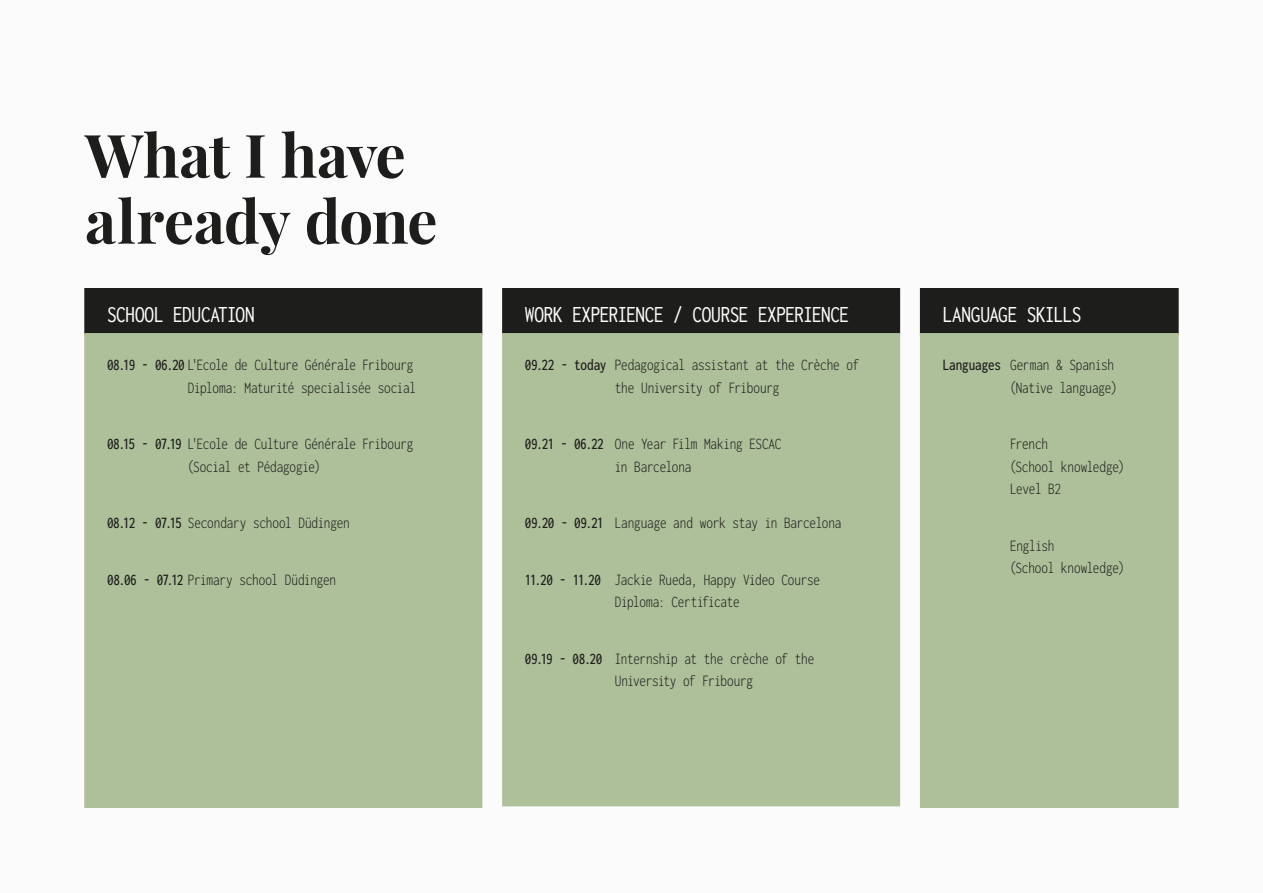
<style>
.page{position:relative;width:1263px;height:893px;background:#fbfbfb}
.page>*{position:absolute;margin:0;border:0;box-sizing:border-box;transform-origin:0 0}
.t1{font:700 60px/66px "Playfair Display";letter-spacing:-.01em;color:#1d1d1b}
.t2{font:condensed 24px "Inconsolata";letter-spacing:-.015em;color:#fff}
.t3{font:300 condensed 16.5px/22.5px "Inconsolata";letter-spacing:-.015em;color:#1d1d1b}
.s1{font-weight:500}
</style>
<div class="page">
<div style="left:85px;top:289px;width:397px;height:45px;background:#1d1d1b"></div>
<div style="left:84px;top:288px;width:398px;height:47px;border:2px solid #1d1d1b"></div>
<div style="left:503px;top:289px;width:396px;height:45px;background:#1d1d1b"></div>
<div style="left:502px;top:288px;width:398px;height:47px;border:2px solid #1d1d1b"></div>
<div style="left:921px;top:289px;width:257px;height:45px;background:#1d1d1b"></div>
<div style="left:920px;top:288px;width:259px;height:47px;border:2px solid #1d1d1b"></div>
<div style="left:85px;top:334px;width:397px;height:473px;background:#aec09a"></div>
<div style="left:84px;top:333px;width:398px;height:475px;border:2px solid #aec09a"></div>
<div style="left:503px;top:334px;width:396px;height:472px;background:#aec09a"></div>
<div style="left:502px;top:333px;width:398px;height:473px;border:2px solid #aec09a"></div>
<div style="left:921px;top:334px;width:257px;height:473px;background:#aec09a"></div>
<div style="left:920px;top:333px;width:259px;height:475px;border:2px solid #aec09a"></div>
<h1 class="t1" style="left:85px;top:122px;width:354px">What I have already done</h1>
<h2 class="t2" style="left:107px;top:298px;width:149px">SCHOOL EDUCATION</h2>
<h2 class="t2" style="left:525px;top:298px;width:326px">WORK EXPERIENCE / COURSE EXPERIENCE</h2>
<h2 class="t2" style="left:943px;top:298px;width:140px">LANGUAGE SKILLS</h2>
<p class="t3" style="left:107px;top:354px;width:310px;text-align:right"><span class="s1">08.19 - 06.20</span> L'Ecole de Culture Générale Fribourg<br>Diploma: Maturité specialisée social</p>
<p class="t3" style="left:615px;top:354px;width:246px;text-indent:-90px"><span class="s1">09.22 - today</span> Pedagogical assistant at the Crèche of the University of Fribourg</p>
<p class="t3" style="left:943px;top:354px;width:175px;text-align:right"><span class="s1">Languages</span> German &amp; Spanish (Native language)</p>
<p class="t3" style="left:188px;top:433px;width:227px;text-indent:-81px"><span class="s1">08.15 - 07.19</span> L'Ecole de Culture Générale Fribourg (Social et Pédagogie)</p>
<p class="t3" style="left:525px;top:433px;width:258px;text-align:center"><span class="s1">09.21 - 06.22</span> One Year Film Making ESCAC in Barcelona</p>
<p class="t3" style="left:1010px;top:433px;width:115px">French<br>(School knowledge)<br>Level B2</p>
<p class="t3" style="left:107px;top:512px;width:244px"><span class="s1">08.12 - 07.15</span> Secondary school Düdingen</p>
<p class="t3" style="left:525px;top:512px;width:318px"><span class="s1">09.20 - 09.21</span> Language and work stay in Barcelona</p>
<p class="t3" style="left:107px;top:568px;width:231px"><span class="s1">08.06 - 07.12</span> Primary school Düdingen</p>
<p class="t3" style="left:525px;top:568px;width:297px;text-align:center"><span class="s1">11.20 - 11.20</span> Jackie Rueda, Happy Video Course<br>Diploma: Certificate</p>
<p class="t3" style="left:1010px;top:534px;width:115px">English<br>(School knowledge)</p>
<p class="t3" style="left:615px;top:647px;width:201px;text-indent:-90px"><span class="s1">09.19 - 08.20</span> Internship at the crèche of the<br>University of Fribourg</p>
</div>
